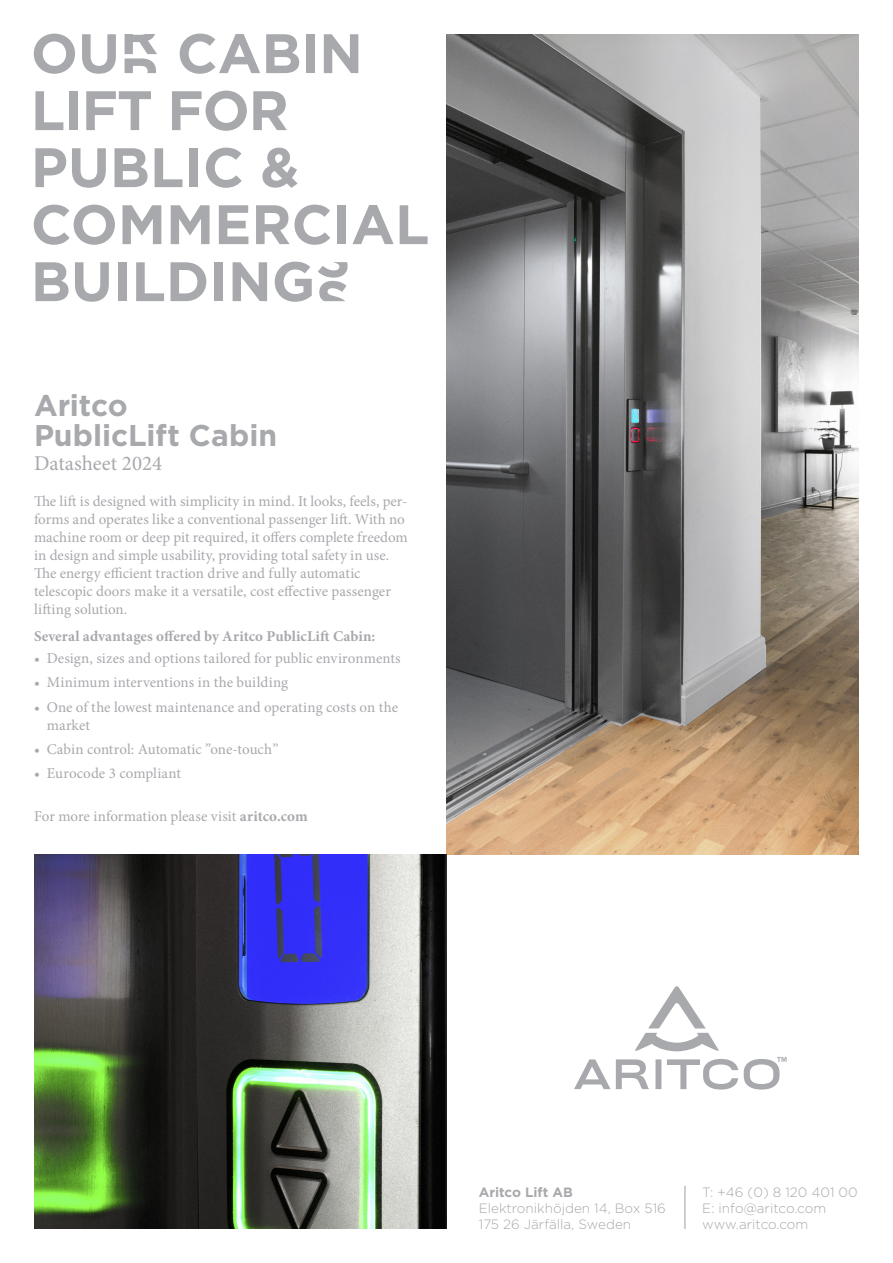
<style>
.page{position:relative;width:893px;height:1263px;background:#fff}
.page>*{position:absolute;margin:0;border:0;box-sizing:border-box;transform-origin:0 0}
.Rubbe{font:700 55.5px/57px "Gotham";color:#a8a9ad}
.Minion_10_grå{font:700 30px/30px "Gotham";color:#a8a9ad}
.t1{font:21px "Minion Pro";color:#a8a9ad}
.Minion_Pro_Reg_10pt{font:15px/18px "Minion Pro";color:#a8a9ad}
.Minion_Pro_Reg_10pt-2{font:700 15px "Minion Pro";letter-spacing:.01em;color:#a8a9ad}
.Adress{font:300 13.5px "Gotham";color:#a8a9ad}
.Adress-2{font:700 13.5px "Gotham";color:#a8a9ad}
.s1{font-family:"Aritco Letter Lift"}
.s2{font-weight:700}
</style>
<div class="page">
<img style="left:446px;top:34px;width:413px;height:821px">
<img style="left:34px;top:855px;width:412px;height:374px">
<svg style="left:635px;top:986px;width:84px;height:65px"></svg>
<svg style="left:574px;top:1057px;width:213px;height:32px"></svg>
<hr style="left:684px;top:1186px;width:1px;height:43px;background:#a8a9ad">
<p class="Rubbe" style="left:31px;top:25px;width:400px">OU<span class="s1">R</span> CABIN<br>LIFT FOR<br>PUBLIC &amp;<br>COMMERCIAL<br>BUILDING<span class="s1">S</span></p>
<p class="Minion_10_grå" style="left:34px;top:390px;width:245px">Aritco<br>PublicLift Cabin</p>
<p class="t1" style="left:34px;top:449px;width:130px">Datasheet 2024</p>
<p class="Minion_Pro_Reg_10pt" style="left:34px;top:492px;width:375px">The lift is designed with simplicity in mind. It looks, feels, per&shy;forms and operates like a conventional passenger lift. With no machine room or deep pit required, it offers complete freedom in design and simple usability, providing total safety in use.</p>
<p class="Minion_Pro_Reg_10pt" style="left:34px;top:564px;width:358px">The energy efficient traction drive and fully automatic telescopic doors make it a versatile, cost effective passenger lifting solution.</p>
<p class="Minion_Pro_Reg_10pt-2" style="left:34px;top:625px;width:343px">Several advantages offered by Aritco PublicLift Cabin:</p>
<p class="Minion_Pro_Reg_10pt" style="left:34px;top:649px;width:368px">• Design, sizes and options tailored for public environments</p>
<p class="Minion_Pro_Reg_10pt" style="left:34px;top:673px;width:256px">• Minimum interventions in the building</p>
<p class="Minion_Pro_Reg_10pt" style="left:47px;top:698px;width:353px;text-indent:-13px">• One of the lowest maintenance and operating costs on the market</p>
<p class="Minion_Pro_Reg_10pt" style="left:34px;top:740px;width:246px">• Cabin control: Automatic ”one-touch”</p>
<p class="Minion_Pro_Reg_10pt" style="left:34px;top:765px;width:148px">• Eurocode 3 compliant</p>
<p class="Minion_Pro_Reg_10pt" style="left:34px;top:807px;width:275px">For more information please visit <span class="s2">aritco.com</span></p>
<p class="Adress-2" style="left:479px;top:1183px;width:95px">Aritco Lift AB</p>
<p class="Adress" style="left:479px;top:1199px;width:189px">Elektronikhöjden 14, Box 516</p>
<p class="Adress" style="left:479px;top:1216px;width:154px">175 26 Järfälla, Sweden</p>
<p class="Adress" style="left:702px;top:1183px;width:157px">T: +46 (0) 8 120 401 00</p>
<p class="Adress" style="left:702px;top:1199px;width:125px">E: info@aritco.com</p>
<p class="Adress" style="left:702px;top:1216px;width:108px">www.aritco.com</p>
</div>
